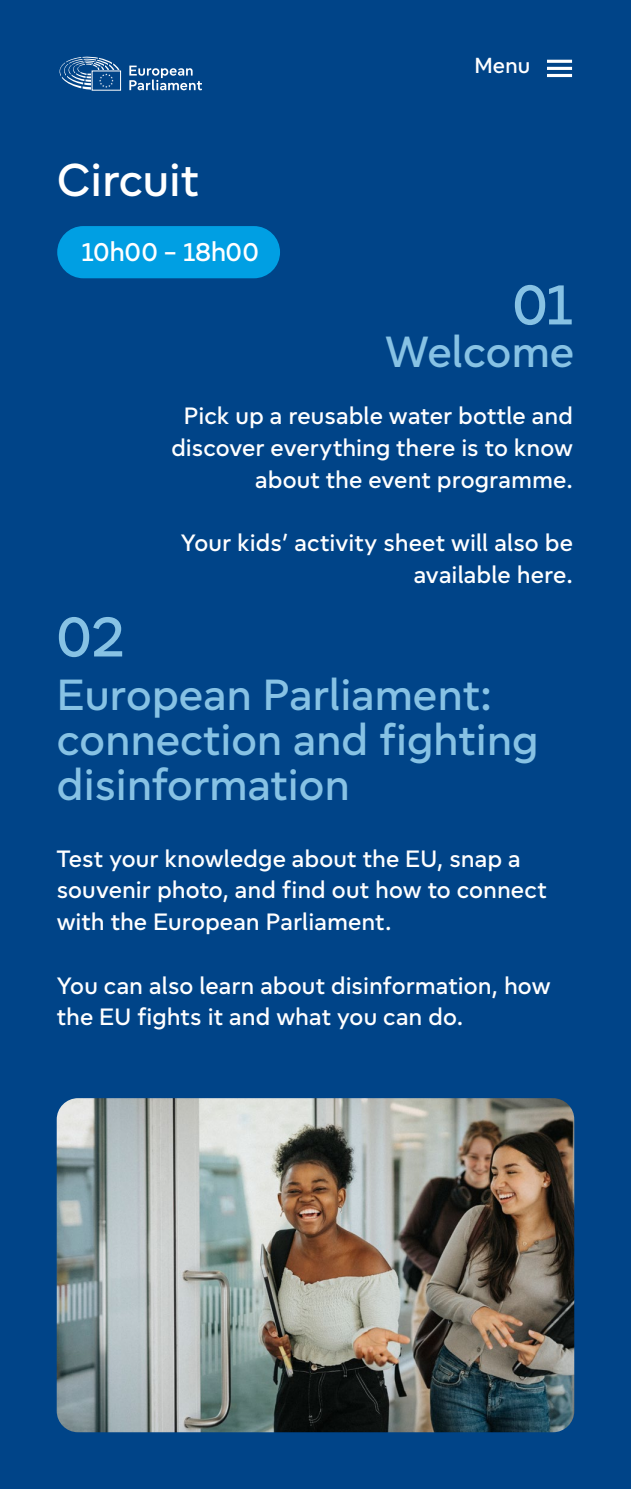
<style>
.page{position:relative;width:631px;height:1489px;background:#fff}
.page>*{position:absolute;margin:0;border:0;box-sizing:border-box;transform-origin:0 0}
.t1{font:500 60px "Europea";color:#87c2e4}
.t2{font:500 47.5px "Europea";color:#fff}
.t3{font:500 45px/45px "Europea";color:#87c2e4}
.t4{font:500 27.5px "Europea";color:#fff}
.t5{font:500 24.5px/31.8px "Europea";letter-spacing:.005em;color:#fff;text-align:right}
.t6{font:500 22.5px "Europea";color:#fff}
</style>
<div class="page">
<div style="left:0;top:0;width:631px;height:1488px;background:#048"></div>
<hr style="left:547px;top:60px;width:25px;height:3px;background:#fff">
<hr style="left:547px;top:67px;width:25px;height:3px;background:#fff">
<hr style="left:547px;top:74px;width:25px;height:3px;background:#fff">
<div style="left:92px;top:71px;width:29px;height:19px;border:1px solid #fff"></div>
<svg style="left:59px;top:56px;width:60px;height:34px"></svg>
<svg style="left:129px;top:66px;width:73px;height:24px"></svg>
<div style="left:57px;top:226px;width:223px;height:52px;background:#009fe3;border-radius:26px"></div>
<img style="left:57px;top:1098px;width:517px;height:333px">
<h1 class="t2" style="left:57px;top:146px;width:144px">Circuit</h1>
<p class="t4" style="left:82px;top:232px;width:178px">10h00 - 18h00</p>
<p class="t6" style="left:474px;top:49px;width:57px">Menu</p>
<p class="t1" style="left:513px;top:261px;width:61px">01</p>
<p class="t3" style="left:385px;top:325px;width:191px">Welcome</p>
<p class="t5" style="left:171px;top:398px;width:403px">Pick up a reusable water bottle and discover everything there is to know about the event programme.</p>
<p class="t5" style="left:181px;top:525px;width:393px">Your kids’ activity sheet will also be available here.</p>
<p class="t1" style="left:57px;top:593px;width:69px">02</p>
<p class="t3" style="left:57px;top:669px;width:483px">European Parliament: connection and fighting disinformation</p>
<p class="t5" style="left:57px;top:840px;width:491px;text-align:left">Test your knowledge about the EU, snap a souvenir photo, and find out how to connect with the European Parliament.</p>
<p class="t5" style="left:57px;top:967px;width:495px;text-align:left">You can also learn about disinformation, how the EU fights it and what you can do.</p>
</div>
